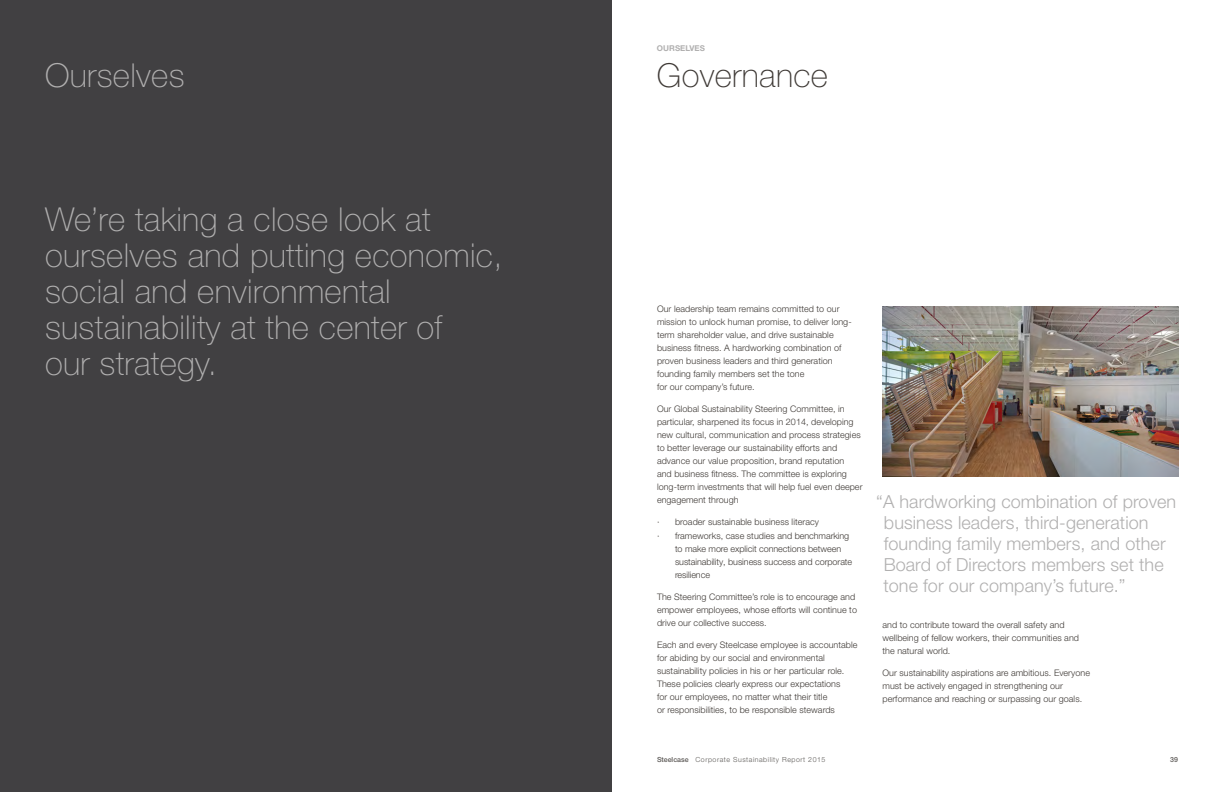
<style>
.page{position:relative;width:1224px;height:792px;background:#fff}
.page>*{position:absolute;margin:0;border:0;box-sizing:border-box;transform-origin:0 0}
.t1{font:100 33px/36px "Helvetica Neue LT Pro";letter-spacing:.01em;color:#b1b0b0}
.t2{font:100 33px "Helvetica Neue LT Pro";letter-spacing:.01em;color:#3e3935}
.t3{font:300 18px/21px "Helvetica Neue LT Pro";letter-spacing:.005em;color:#b1b0b0}
.t4{font:300 9px/13px "Helvetica Neue LT Pro";letter-spacing:.005em;color:#3e3935}
.t5{font:700 8px "Helvetica Neue LT Pro";letter-spacing:.005em;color:#b1b0b0}
.t6{font:300 7px "Helvetica Neue LT Pro";letter-spacing:.075em;color:#5c5956}
.t7{font:500 7px "Helvetica Neue LT Pro";color:#5c5956}
.s1{font-weight:500}
</style>
<div class="page">
<img style="left:882px;top:306px;width:297px;height:171px">
<div style="left:0;top:0;width:612px;height:792px;background:#414042"></div>
<h1 class="t1" style="left:45px;top:56px;width:141px">Ourselves</h1>
<h1 class="t1" style="left:45px;top:200px;width:459px">We’re taking a close look at ourselves and putting economic, social and environmental sustainability at the center of<br>our strategy.</h1>
<p class="t5" style="left:657px;top:43px;width:50px">OURSELVES</p>
<h1 class="t2" style="left:657px;top:56px;width:173px">Governance</h1>
<p class="t4" style="left:657px;top:303px;width:196px">Our leadership team remains committed to our mission to unlock human promise, to deliver long&shy;term shareholder value, and drive sustainable business fitness. A hardworking combination of proven business leaders and third generation founding family members set the tone<br>for our company’s future.</p>
<p class="t4" style="left:657px;top:403px;width:207px">Our Global Sustainability Steering Committee, in particular, sharpened its focus in 2014, developing new cultural, communication and process strategies to better leverage our sustainability efforts and advance our value proposition, brand reputation<br>and business fitness. The committee is exploring long-term investments that will help fuel even deeper engagement through</p>
<p class="t4" style="left:657px;top:515px;width:194px;line-height:14px">· broader sustainable business literacy<br>· frameworks, case studies and benchmarking</p>
<p class="t4" style="left:675px;top:542px;width:179px">to make more explicit connections between sustainability, business success and corporate resilience</p>
<p class="t4" style="left:657px;top:590px;width:202px">The Steering Committee’s role is to encourage and empower employees, whose efforts will continue to drive our collective success.</p>
<p class="t4" style="left:657px;top:638px;width:202px">Each and every Steelcase employee is accountable for abiding by our social and environmental sustainability policies in his or her particular role.<br>These policies clearly express our expectations<br>for our employees, no matter what their title<br>or responsibilities, to be responsible stewards</p>
<h2 class="t3" style="left:883px;top:491px;width:294px;text-indent:-7px">“A hardworking combination of proven business leaders, third-generation founding family members, and other Board of Directors members set the tone for our company’s future.”</h2>
<p class="t4" style="left:882px;top:618px;width:198px">and to contribute toward the overall safety and wellbeing of fellow workers, their communities and the natural world.</p>
<p class="t4" style="left:882px;top:666px;width:209px">Our sustainability aspirations are ambitious. Everyone must be actively engaged in strengthening our performance and reaching or surpassing our goals.</p>
<p class="t6" style="left:657px;top:755px;width:170px"><span class="s1">Steelcase</span> Corporate Sustainability Report 2015</p>
<p class="t7" style="left:1170px;top:755px;width:9px">39</p>
</div>
